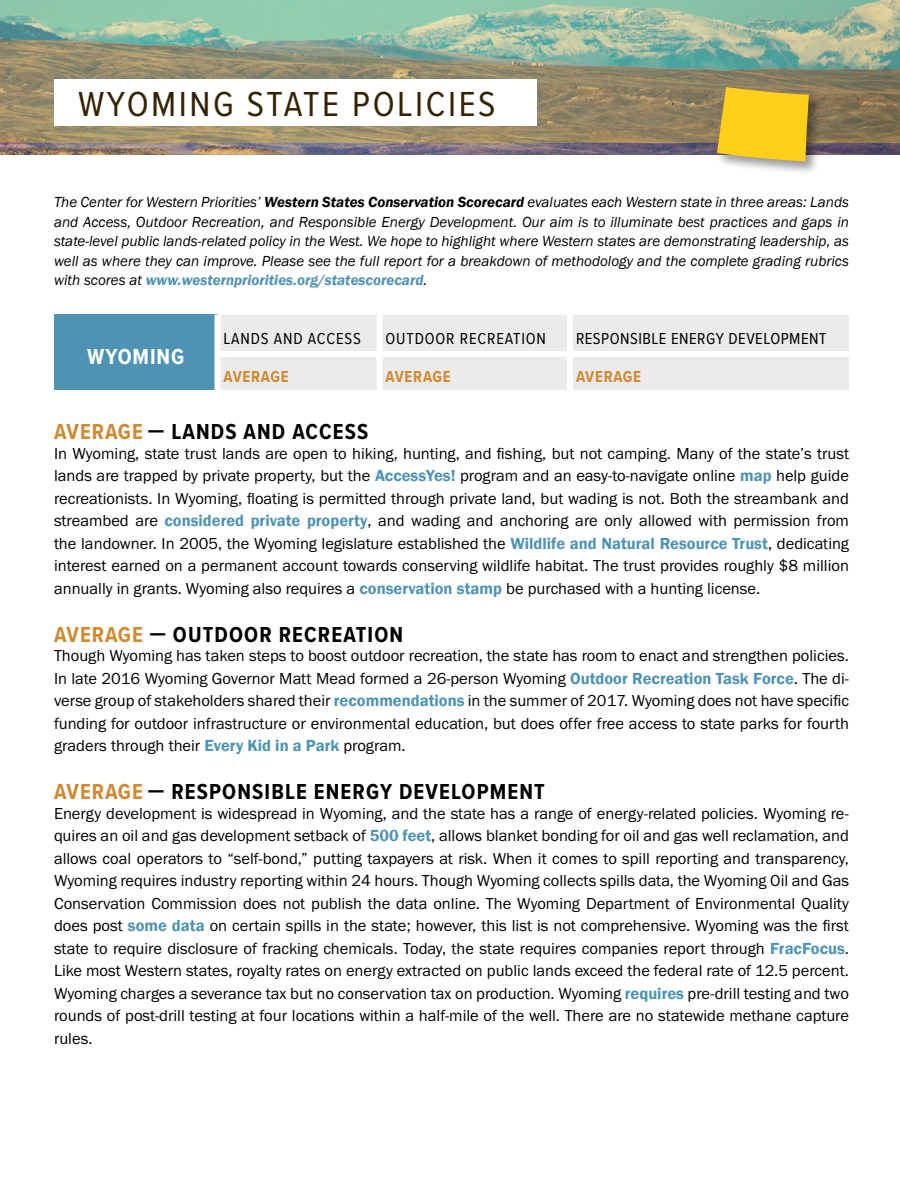
<style>
.page{position:relative;width:900px;height:1200px;background:#fff}
.page>*{position:absolute;margin:0;border:0;box-sizing:border-box;transform-origin:0 0}
.t1{font:36px "Proxima Nova Cond";letter-spacing:.07em;color:#352200}
.t2{font:700 22.5px "Proxima Nova Cond";letter-spacing:.05em;color:#000}
.t3{font:700 22.5px "Proxima Nova Cond";letter-spacing:.04em;color:#fff}
.t4{font:16.5px/22.5px "Franklin Gothic URW Boo";color:#000;text-align:justify}
.t5{font:16.5px "Proxima Nova Cond";letter-spacing:.05em;color:#000}
.t6{font:16.5px "Proxima Nova Cond";letter-spacing:.03em;color:#000}
.t7{font:700 16.5px "Proxima Nova Cond";letter-spacing:.04em;color:#cf8a32}
.t8{font:italic 15px/19.5px "Franklin Gothic";color:#000;text-align:justify}
.s1{font-weight:600}
.s2{font-weight:600;color:#4e93b4}
.s3{color:#cf8a32}
.s4{font-family:"Franklin Gothic";font-weight:600;color:#4e93b4}
</style>
<div class="page">
<img style="left:0;top:142px;width:900px;height:12px">
<svg style="left:0;top:0;width:900px;height:142px"></svg>
<div style="left:54px;top:80px;width:483px;height:46px;background:#fff"></div>
<div style="left:54px;top:315px;width:164px;height:75px;background:#4e93b4"></div>
<div style="left:220px;top:315px;width:629px;height:75px;background:#edeaeb"></div>
<div style="left:214px;top:315px;width:6px;height:36px;background:#fff"></div>
<div style="left:214px;top:357px;width:6px;height:33px;background:#fff"></div>
<div style="left:377px;top:315px;width:6px;height:36px;background:#fff"></div>
<div style="left:567px;top:315px;width:6px;height:36px;background:#fff"></div>
<div style="left:214px;top:351px;width:166px;height:6px;background:#fff"></div>
<div style="left:380px;top:351px;width:190px;height:6px;background:#fff"></div>
<div style="left:377px;top:357px;width:6px;height:33px;background:#fff"></div>
<div style="left:570px;top:351px;width:279px;height:6px;background:#fff"></div>
<div style="left:567px;top:357px;width:6px;height:33px;background:#fff"></div>
<div style="left:715px;top:85px;width:108px;height:90px;background:#000;opacity:.4"></div>
<svg style="left:717px;top:87px;width:92px;height:74px"></svg>
<p class="t1" style="left:78px;top:77px;width:419px">WYOMING STATE POLICIES</p>
<p class="t8" style="left:54px;top:193px;width:797px">The Center for Western Priorities’ <span class="s1">Western States Conservation Scorecard</span> evaluates each Western state in three areas: Lands and Access, Outdoor Recreation, and Responsible Energy Development. Our aim is to illuminate best practices and gaps in state-level public lands-related policy in the West. We hope to highlight where Western states are demonstrating leadership, as well as where they can improve. Please see the full report for a breakdown of methodology and the complete grading rubrics with scores at <span class="s2">www.westernpriorities.org/statescorecard</span>.</p>
<p class="t3" style="left:87px;top:340px;width:99px">WYOMING</p>
<p class="t5" style="left:224px;top:326px;width:139px">LANDS AND ACCESS</p>
<p class="t5" style="left:386px;top:326px;width:162px">OUTDOOR RECREATION</p>
<p class="t6" style="left:576px;top:326px;width:252px">RESPONSIBLE ENERGY DEVELOPMENT</p>
<p class="t7" style="left:224px;top:364px;width:67px">AVERAGE</p>
<p class="t7" style="left:386px;top:364px;width:67px">AVERAGE</p>
<p class="t7" style="left:576px;top:364px;width:67px">AVERAGE</p>
<p class="t2" style="left:54px;top:415px;width:316px"><span class="s3">AVERAGE</span> — LANDS AND ACCESS</p>
<p class="t4" style="left:54px;top:442px;width:797px">In Wyoming, state trust lands are open to hiking, hunting, and fishing, but not camping. Many of the state’s trust lands are trapped by private property, but the <span class="s4">AccessYes!</span> program and an easy-to-navigate online <span class="s4">map</span> help guide recreationists. In Wyoming, floating is permitted through private land, but wading is not. Both the streambank and streambed are <span class="s4">considered private property</span>, and wading and anchoring are only allowed with permission from the landowner. In 2005, the Wyoming legislature established the <span class="s4">Wildlife and Natural Resource Trust</span>, dedicating interest earned on a permanent account towards conserving wildlife habitat. The trust provides roughly $8 million annually in grants. Wyoming also requires a <span class="s4">conservation stamp</span> be purchased with a hunting license.</p>
<p class="t2" style="left:54px;top:618px;width:351px"><span class="s3">AVERAGE</span> — OUTDOOR RECREATION</p>
<p class="t4" style="left:54px;top:644px;width:797px">Though Wyoming has taken steps to boost outdoor recreation, the state has room to enact and strengthen policies.<br>In late 2016 Wyoming Governor Matt Mead formed a 26-person Wyoming <span class="s4">Outdoor Recreation Task Force</span>. The di&shy;verse group of stakeholders shared their <span class="s4">recommendations</span> in the summer of 2017. Wyoming does not have specific funding for outdoor infrastructure or environmental education, but does offer free access to state parks for fourth graders through their <span class="s4">Every Kid in a Park</span> program.</p>
<p class="t2" style="left:54px;top:775px;width:492px"><span class="s3">AVERAGE</span> — RESPONSIBLE ENERGY DEVELOPMENT</p>
<p class="t4" style="left:54px;top:802px;width:797px">Energy development is widespread in Wyoming, and the state has a range of energy-related policies. Wyoming re&shy;quires an oil and gas development setback of <span class="s4">500 feet</span>, allows blanket bonding for oil and gas well reclamation, and allows coal operators to “self-bond,” putting taxpayers at risk. When it comes to spill reporting and transparency, Wyoming requires industry reporting within 24 hours. Though Wyoming collects spills data, the Wyoming Oil and Gas Conservation Commission does not publish the data online. The Wyoming Department of Environmental Quality does post <span class="s4">some data</span> on certain spills in the state; however, this list is not comprehensive. Wyoming was the first state to require disclosure of fracking chemicals. Today, the state requires companies report through <span class="s4">FracFocus</span>.<br>Like most Western states, royalty rates on energy extracted on public lands exceed the federal rate of 12.5 percent.<br>Wyoming charges a severance tax but no conservation tax on production. Wyoming <span class="s4">requires</span> pre-drill testing and two rounds of post-drill testing at four locations within a half-mile of the well. There are no statewide methane capture rules.</p>
</div>
